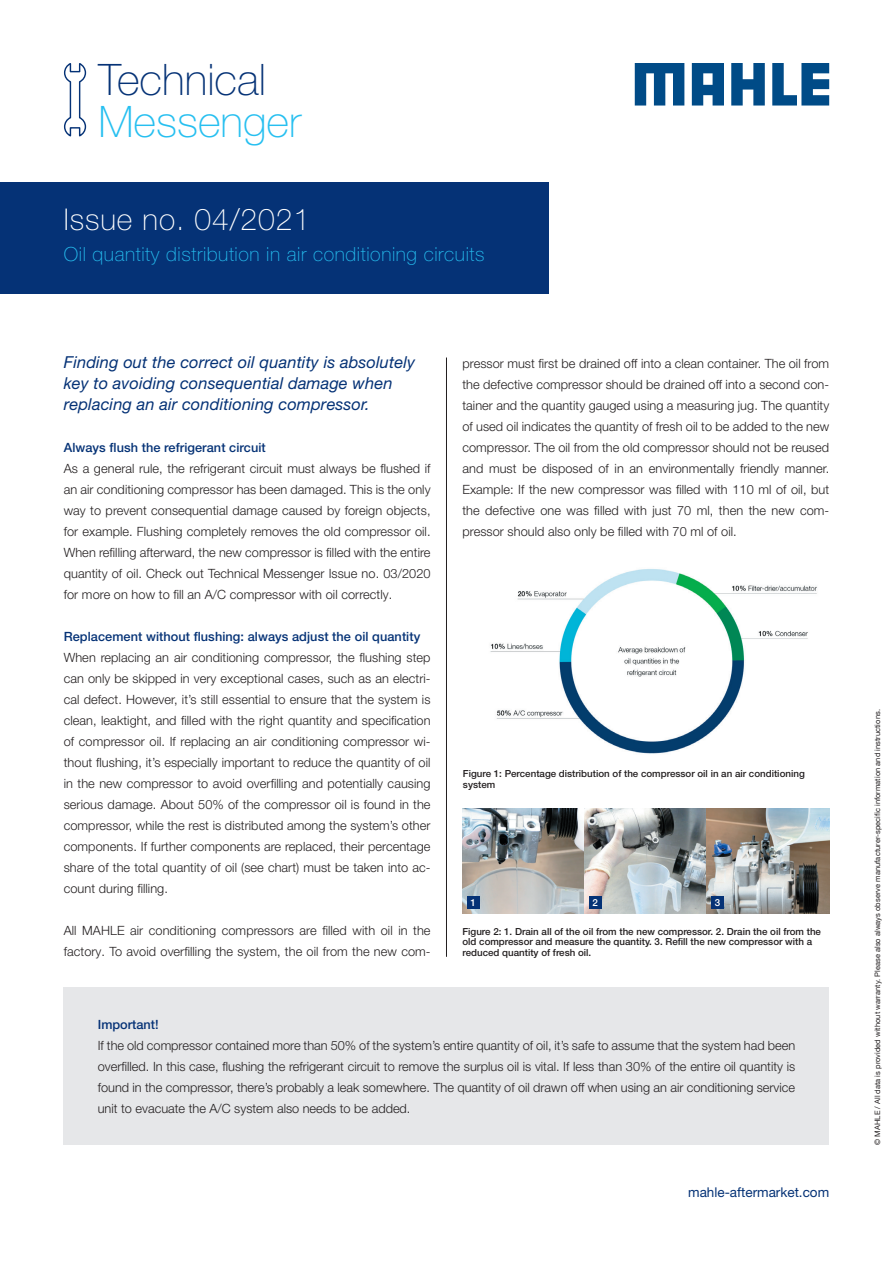
<style>
.page{position:relative;width:893px;height:1263px;background:#fff}
.page>*{position:absolute;margin:0;border:0;box-sizing:border-box;transform-origin:0 0}
.t1{font:100 43.5px "Helvetica Neue LT Pro";color:#053276}
.t2{font:100 43.5px "Helvetica Neue LT Pro";color:#26bff0}
.t3{font:100 30px "Helvetica Neue LT Pro";letter-spacing:.03em;color:#fff}
.t4{font:100 19.5px "Helvetica Neue LT Pro";letter-spacing:.03em;color:#26bff0}
.t5{font:italic 16.5px/21px "Helvetica Neue LT Pro";letter-spacing:.005em;color:#053276}
.t6{font:13.5px "Helvetica Neue LT Pro";color:#053276}
.t7{font:300 12.75px/21px "Helvetica Neue LT Pro";letter-spacing:.005em;color:#231f20;text-align:justify}
.t8{font:500 12.75px "Helvetica Neue LT Pro";letter-spacing:.005em;color:#053276}
.t9{font:500 9.75px/10.5px "Helvetica Neue LT Pro";color:#231f20}
.t10{font:500 9.75px "Helvetica Neue LT Pro";color:#fff}
.t11{font:7.5px "Helvetica Neue LT Com";letter-spacing:.005em;color:#231f20}
</style>
<div class="page">
<svg style="left:64px;top:63px;width:23px;height:74px"></svg>
<img style="left:462px;top:809px;width:123px;height:105px">
<svg style="left:585px;top:808px;width:122px;height:106px;background:#a5aaab"></svg>
<img style="left:707px;top:808px;width:122px;height:106px">
<div style="left:64px;top:987px;width:765px;height:158px;background:#e6e7e9"></div>
<hr style="left:446px;top:357px;width:1px;height:600px;background:#231f20">
<img style="left:490px;top:569px;width:327px;height:185px">
<div style="left:0;top:183px;width:549px;height:111px;background:#053276"></div>
<div style="left:467px;top:896px;width:12px;height:13px;background:#053276"></div>
<div style="left:589px;top:896px;width:13px;height:13px;background:#053276"></div>
<div style="left:711px;top:896px;width:13px;height:13px;background:#053276"></div>
<svg style="left:635px;top:63px;width:49px;height:43px"></svg>
<svg style="left:731px;top:63px;width:34px;height:43px"></svg>
<svg style="left:772px;top:63px;width:57px;height:43px"></svg>
<svg style="left:692px;top:63px;width:32px;height:43px"></svg>
<h1 class="t1" style="left:98px;top:53px;width:169px">Technical</h1>
<h1 class="t2" style="left:98px;top:95px;width:204px">Messenger</h1>
<h2 class="t3" style="left:64px;top:201px;width:248px">Issue no. 04/2021</h2>
<h3 class="t4" style="left:64px;top:243px;width:422px">Oil quantity distribution in air conditioning circuits</h3>
<p class="t5" style="left:64px;top:351px;width:353px">Finding out the correct oil quantity is absolutely key to avoiding consequential damage when replacing an air conditioning compressor.</p>
<p class="t8" style="left:64px;top:439px;width:204px">Always flush the refrigerant circuit</p>
<p class="t7" style="left:64px;top:457px;width:368px">As a general rule, the refrigerant circuit must always be flushed if an air conditioning compressor has been damaged. This is the only way to prevent consequential damage caused by foreign objects, for example. Flushing completely removes the old compressor oil.<br>When refilling afterward, the new compressor is filled with the entire quantity of oil. Check out Technical Messenger Issue no. 03/2020 for more on how to fill an A/C compressor with oil correctly.</p>
<p class="t8" style="left:64px;top:628px;width:358px">Replacement without flushing: always adjust the oil quantity</p>
<p class="t7" style="left:64px;top:646px;width:368px">When replacing an air conditioning compressor, the flushing step can only be skipped in very exceptional cases, such as an electri&shy;cal defect. However, it’s still essential to ensure that the system is clean, leaktight, and filled with the right quantity and specification of compressor oil. If replacing an air conditioning compressor wi&shy;thout flushing, it’s especially important to reduce the quantity of oil in the new compressor to avoid overfilling and potentially causing serious damage. About 50% of the compressor oil is found in the compressor, while the rest is distributed among the system’s other components. If further components are replaced, their percentage share of the total quantity of oil (see chart) must be taken into ac&shy;count during filling.</p>
<p class="t7" style="left:64px;top:919px;width:368px">All MAHLE air conditioning compressors are filled with oil in the factory. To avoid overfilling the system, the oil from the new com-</p>
<p class="t9" style="left:462px;top:926px;width:360px">Figure 2: 1. Drain all of the oil from the new compressor. 2. Drain the oil from the old compressor and measure the quantity. 3. Refill the new compressor with a reduced quantity of fresh oil.</p>
<p class="t7" style="left:462px;top:352px;width:368px">pressor must first be drained off into a clean container. The oil from the defective compressor should be drained off into a second con&shy;tainer and the quantity gauged using a measuring jug. The quantity of used oil indicates the quantity of fresh oil to be added to the new compressor. The oil from the old compressor should not be reused and must be disposed of in an environmentally friendly manner.<br>Example: If the new compressor was filled with 110 ml of oil, but the defective one was filled with just 70 ml, then the new com&shy;pressor should also only be filled with 70 ml of oil.</p>
<p class="t9" style="left:463px;top:768px;width:343px">Figure 1: Percentage distribution of the compressor oil in an air conditioning system</p>
<p class="t10" style="left:470px;top:897px;width:7px">1</p>
<p class="t10" style="left:593px;top:897px;width:7px">2</p>
<p class="t10" style="left:715px;top:897px;width:7px">3</p>
<p class="t8" style="left:98px;top:1017px;width:62px">Important!</p>
<p class="t7" style="left:98px;top:1035px;width:699px">If the old compressor contained more than 50% of the system’s entire quantity of oil, it’s safe to assume that the system had been overfilled. In this case, flushing the refrigerant circuit to remove the surplus oil is vital. If less than 30% of the entire oil quantity is found in the compressor, there’s probably a leak somewhere. The quantity of oil drawn off when using an air conditioning service unit to evacuate the A/C system also needs to be added.</p>
<p class="t6" style="left:688px;top:1184px;width:143px">mahle-aftermarket.com</p>
<p class="t11" style="left:873px;top:1145px;width:437px;rotate:-90deg">© MAHLE / All data is provided without warranty. Please also always observe manufacturer-specific information and instructions.</p>
</div>
